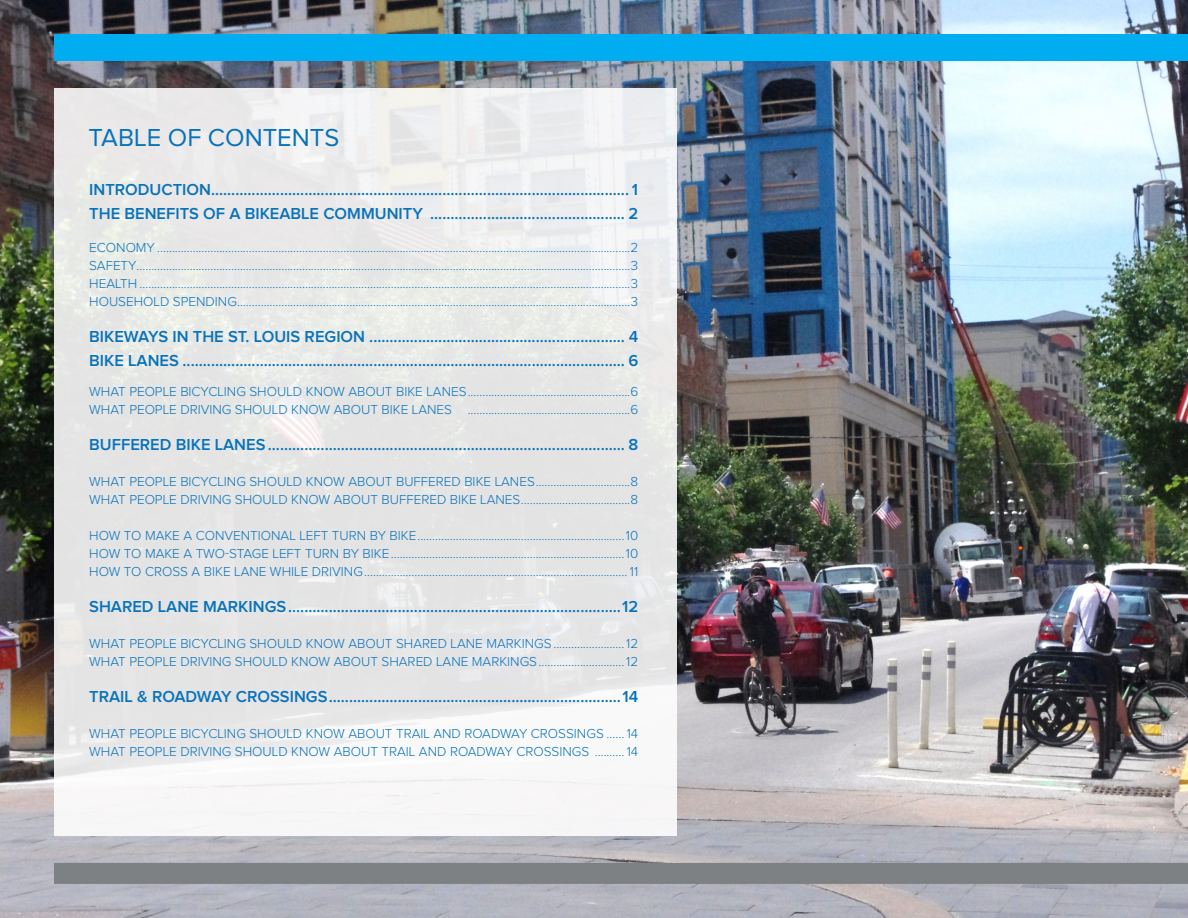
<style>
.page{position:relative;width:1188px;height:918px;background:#fff}
.page>*{position:absolute;margin:0;border:0;box-sizing:border-box;transform-origin:0 0}
.t1{font:25.5px "Proxima Nova";color:#0872ba}
.t2{font:600 16.5px/24px "Proxima Nova";color:#0872ba}
.t3{font:300 13.5px/18px "Proxima Nova";color:#0872ba}
</style>
<div class="page">
<img style="left:0;top:0;width:1188px;height:918px">
<svg style="left:54px;top:88px;width:623px;height:748px;fill:#e8e8e7"></svg>
<div style="left:54px;top:863px;width:1134px;height:21px;background:#7e8183"></div>
<div style="left:54px;top:34px;width:1134px;height:27px;background:#00adf0"></div>
<h1 class="t1" style="left:88px;top:126px;width:252px">TABLE OF CONTENTS</h1>
<p class="t2" style="left:89px;top:178px;width:551px">INTRODUCTION....................................................................................................... 1<br>THE BENEFITS OF A BIKEABLE COMMUNITY ................................................ 2</p>
<p class="t3" style="left:89px;top:239px;width:551px;text-align:justify">ECONOMY ................................................................................................................................................................2<br>SAFETY.......................................................................................................................................................................3<br>HEALTH ......................................................................................................................................................................3<br>HOUSEHOLD SPENDING.....................................................................................................................................3</p>
<p class="t2" style="left:89px;top:325px;width:551px">BIKEWAYS IN THE ST. LOUIS REGION ............................................................... 4<br>BIKE LANES ............................................................................................................. 6</p>
<p class="t3" style="left:89px;top:383px;width:551px">WHAT PEOPLE BICYCLING SHOULD KNOW ABOUT BIKE LANES.......................................................6<br>WHAT PEOPLE DRIVING SHOULD KNOW ABOUT BIKE LANES .......................................................6</p>
<p class="t2" style="left:89px;top:433px;width:551px">BUFFERED BIKE LANES........................................................................................ 8</p>
<p class="t3" style="left:89px;top:473px;width:551px">WHAT PEOPLE BICYCLING SHOULD KNOW ABOUT BUFFERED BIKE LANES................................8<br>WHAT PEOPLE DRIVING SHOULD KNOW ABOUT BUFFERED BIKE LANES.....................................8</p>
<p class="t3" style="left:89px;top:527px;width:551px;text-align:justify">HOW TO MAKE A CONVENTIONAL LEFT TURN BY BIKE......................................................................10<br>HOW TO MAKE A TWO-STAGE LEFT TURN BY BIKE...............................................................................10<br>HOW TO CROSS A BIKE LANE WHILE DRIVING......................................................................................... 11</p>
<p class="t2" style="left:89px;top:595px;width:550px">SHARED LANE MARKINGS..................................................................................12</p>
<p class="t3" style="left:89px;top:635px;width:551px">WHAT PEOPLE BICYCLING SHOULD KNOW ABOUT SHARED LANE MARKINGS........................12<br>WHAT PEOPLE DRIVING SHOULD KNOW ABOUT SHARED LANE MARKINGS.............................12</p>
<p class="t2" style="left:89px;top:685px;width:551px">TRAIL &amp; ROADWAY CROSSINGS........................................................................14</p>
<p class="t3" style="left:89px;top:725px;width:551px">WHAT PEOPLE BICYCLING SHOULD KNOW ABOUT TRAIL AND ROADWAY CROSSINGS ...... 14<br>WHAT PEOPLE DRIVING SHOULD KNOW ABOUT TRAIL AND ROADWAY CROSSINGS .......... 14</p>
</div>
